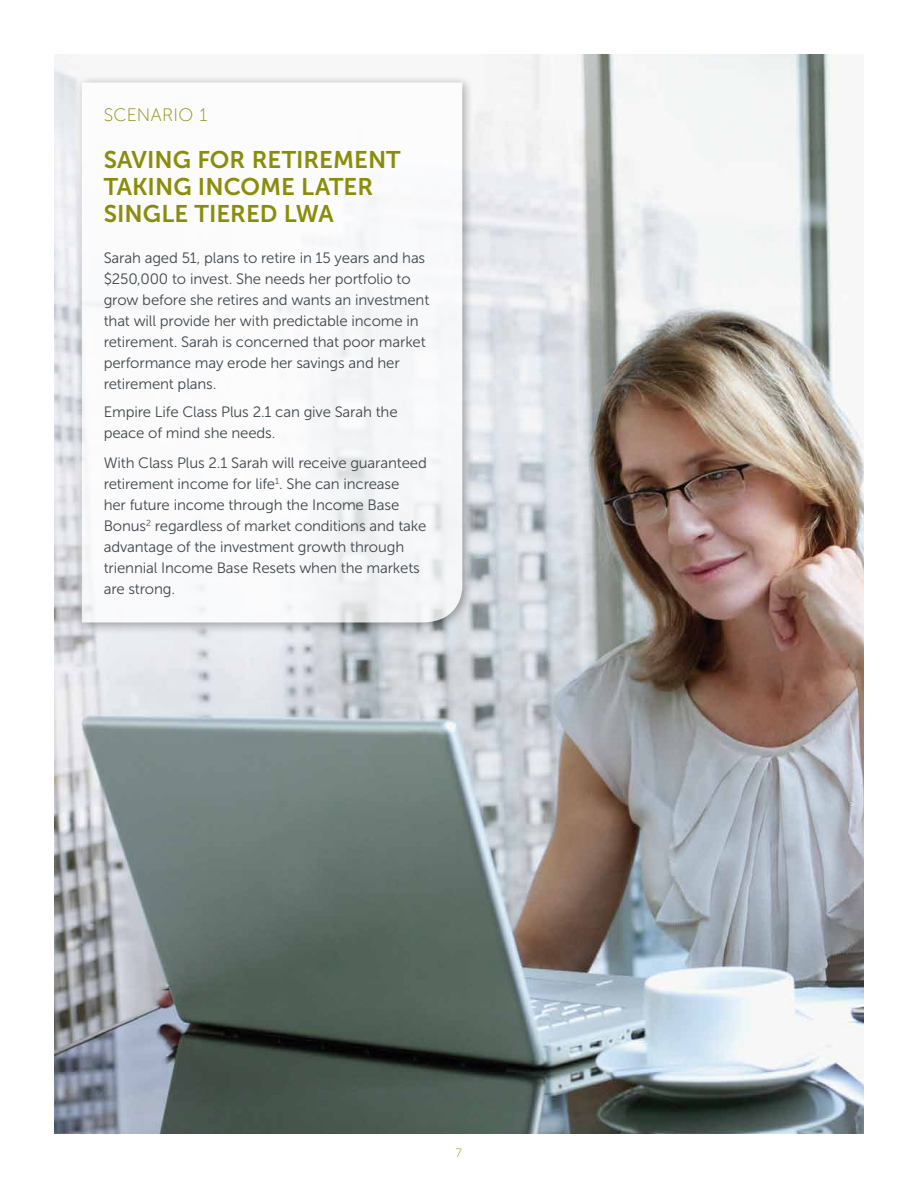
<style>
.page{position:relative;width:918px;height:1188px;background:#fff}
.page>*{position:absolute;margin:0;border:0;box-sizing:border-box;transform-origin:0 0}
.Scenario_sidebar_hea{font:24px/27px "Museo Sans 700";color:#8a8d09}
.Scenario{font:18px "Museo Sans 100";letter-spacing:.015em;color:#8a8d09}
.Body_Copy{font:15px/21px "Museo Sans 300";letter-spacing:-.01em;color:#3f474c}
.t1{font:12px "Museo Sans 100";color:#8a8d09}
</style>
<div class="page">
<img style="left:54px;top:54px;width:809px;height:1080px">
<div style="left:75px;top:75px;width:399px;height:560px;background:#000;opacity:.45"></div>
<svg style="left:82px;top:82px;width:380px;height:540px"></svg>
<h2 class="Scenario" style="left:104px;top:105px;width:105px">SCENARIO 1</h2>
<h3 class="Scenario_sidebar_hea" style="left:104px;top:146px;width:299px">SAVING FOR RETIREMENT<br>TAKING INCOME LATER<br>SINGLE TIERED LWA</h3>
<p class="Body_Copy" style="left:104px;top:248px;width:327px">Sarah aged 51, plans to retire in 15 years and has $250,000 to invest. She needs her portfolio to grow before she retires and wants an investment that will provide her with predictable income in retirement. Sarah is concerned that poor market performance may erode her savings and her retirement plans.</p>
<p class="Body_Copy" style="left:104px;top:402px;width:295px">Empire Life Class Plus 2.1 can give Sarah the peace of mind she needs.</p>
<p class="Body_Copy" style="left:104px;top:453px;width:325px">With Class Plus 2.1 Sarah will receive guaranteed retirement income for life<sup>1</sup>. She can increase<br>her future income through the Income Base Bonus<sup>2</sup> regardless of market conditions and take advantage of the investment growth through triennial Income Base Resets when the markets are strong.</p>
<p class="t1" style="left:456px;top:1146px;width:8px">7</p>
</div>
